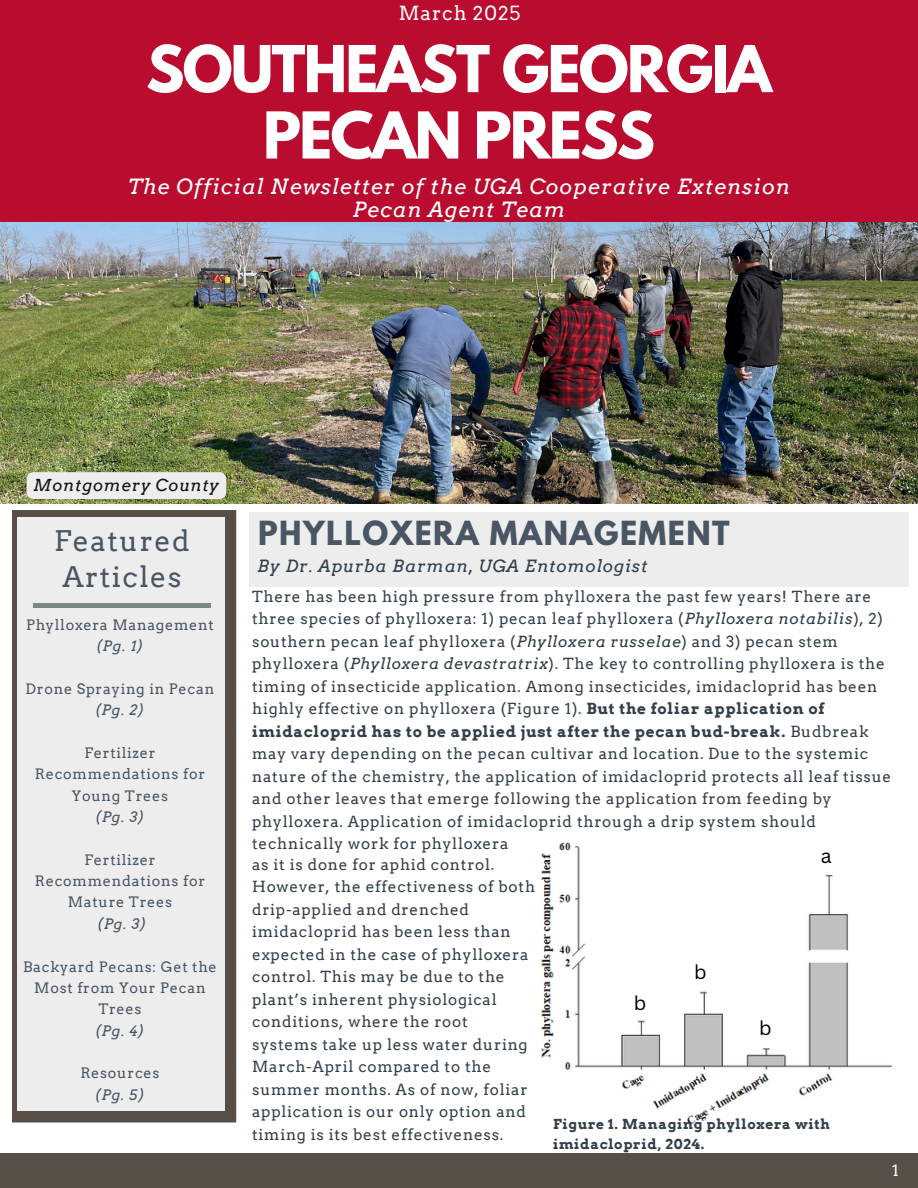
<style>
.page{position:relative;width:918px;height:1188px;background:#fff}
.page>*{position:absolute;margin:0;border:0;box-sizing:border-box;transform-origin:0 0}
.t1{font:700 57.15px/66.3px "League Spartan";letter-spacing:-.035em;color:#fff;text-align:center}
.t2{font:700 29.4px "League Spartan";letter-spacing:.05em;color:#4a5663}
.t3{font:28.35px/36px "Arvo";letter-spacing:.05em;color:#4a5663}
.t4{font:italic 21px/23.7px "Arvo";letter-spacing:.05em;color:#fff;text-align:center}
.t5{font:19.5px "Arvo";letter-spacing:.05em;color:#fff}
.t6{font:19.5px "Canva Sans";color:#000}
.t7{font:italic 16.95px "Arvo";letter-spacing:.05em;color:#333f4b}
.t8{font:italic 16.5px "Arvo";letter-spacing:.05em;color:#171314}
.t9{font:15.75px "Arvo";color:#fff}
.t10{font:15.3px/22.5px "Arvo";letter-spacing:.05em;color:#333f4b}
.t11{font:14.4px/21.3px "Arvo";letter-spacing:.05em;color:#4a5663;text-align:center}
.t12{font:italic 14.4px "Arvo";letter-spacing:.05em;color:#4a5663}
.t13{font:700 13.8px/20px "Arvo";letter-spacing:.05em;color:#333f4b}
.s1{font-style:italic}
.s2{font-weight:700}
</style>
<div class="page">
<div style="left:0;top:0;width:918px;height:227px;background:#ba0c2f"></div>
<div style="left:12px;top:510px;width:224px;height:612px;background:#554f47"></div>
<div style="left:17px;top:517px;width:208px;height:593px;background:#ededed"></div>
<div style="left:33px;top:603px;width:178px;height:5px;background:#7b877f"></div>
<div style="left:0;top:1153px;width:918px;height:35px;background:#554f47"></div>
<img style="left:1px;top:222px;width:917px;height:282px">
<div style="left:249px;top:513px;width:659px;height:74px;background:#ededed"></div>
<img style="left:541px;top:842px;width:351px;height:283px">
<div style="left:27px;top:472px;width:199px;height:27px;background:#ededed;border-radius:7px"></div>
<p class="t5" style="left:399px;top:1px;width:123px">March 2025</p>
<p class="t1" style="left:146px;top:43px;width:628px">SOUTHEAST GEORGIA<br>PECAN PRESS</p>
<p class="t4" style="left:128px;top:174px;width:663px">The Official Newsletter of the UGA Cooperative Extension<br>Pecan Agent Team</p>
<p class="t8" style="left:33px;top:475px;width:187px">Montgomery County</p>
<h4 class="t3" style="left:54px;top:523px;width:137px">Featured<br>Articles</h4>
<h1 class="t11" style="left:26px;top:614px;width:189px">Phylloxera Management</h1>
<h4 class="t12" style="left:96px;top:637px;width:49px">(Pg. 1)</h4>
<p class="t11" style="left:26px;top:678px;width:190px">Drone Spraying in Pecan</p>
<h5 class="t12" style="left:95px;top:701px;width:51px">(Pg. 2)</h5>
<h3 class="t11" style="left:35px;top:742px;width:172px">Fertilizer<br>Recommendations for<br>Young Trees</h3>
<p class="t12" style="left:95px;top:808px;width:51px">(Pg. 3)</p>
<p class="t11" style="left:35px;top:849px;width:172px">Fertilizer<br>Recommendations for<br>Mature Trees</p>
<p class="t12" style="left:97px;top:915px;width:51px">(Pg. 3)</p>
<p class="t11" style="left:23px;top:956px;width:195px">Backyard Pecans: Get the<br>Most from Your Pecan<br>Trees</p>
<p class="t12" style="left:95px;top:1022px;width:51px">(Pg. 4)</p>
<p class="t11" style="left:80px;top:1063px;width:81px">Resources</p>
<p class="t12" style="left:95px;top:1086px;width:52px">(Pg. 5)</p>
<p class="t2" style="left:258px;top:519px;width:473px">PHYLLOXERA MANAGEMENT</p>
<h2 class="t7" style="left:257px;top:556px;width:392px">By Dr. Apurba Barman, UGA Entomologist</h2>
<p class="t10" style="left:252px;top:585px;width:641px">There has been high pressure from phylloxera the past few years! There are three species of phylloxera: 1) pecan leaf phylloxera (<span class="s1">Phylloxera notabilis</span>), 2) southern pecan leaf phylloxera (<span class="s1">Phylloxera russelae</span>) and 3) pecan stem phylloxera (<span class="s1">Phylloxera devastratrix</span>). The key to controlling phylloxera is the timing of insecticide application. Among insecticides, imidacloprid has been highly effective on phylloxera (Figure 1). <span class="s2">But the foliar application of imidacloprid has to be applied just after the pecan bud-break.</span> Budbreak may vary depending on the pecan cultivar and location. Due to the systemic nature of the chemistry, the application of imidacloprid protects all leaf tissue and other leaves that emerge following the application from feeding by phylloxera. Application of imidacloprid through a drip system should technically work for phylloxera</p>
<p class="t6" style="left:821px;top:842px;width:12px">a</p>
<p class="t10" style="left:252px;top:853px;width:284px">as it is done for aphid control.<br>However, the effectiveness of both drip-applied and drenched imidacloprid has been less than expected in the case of phylloxera control. This may be due to the plant’s inherent physiological conditions, where the root systems take up less water during<br>March-April compared to the summer months. As of now, foliar application is our only option and timing is its best effectiveness.</p>
<h5 class="t6" style="left:694px;top:958px;width:14px">b</h5>
<h5 class="t6" style="left:634px;top:989px;width:14px">b</h5>
<p class="t6" style="left:759px;top:1014px;width:14px">b</p>
<p class="t13" style="left:553px;top:1114px;width:278px">Figure 1. Managing phylloxera with imidacloprid, 2024.</p>
<p class="t9" style="left:892px;top:1161px;width:8px">1</p>
</div>
